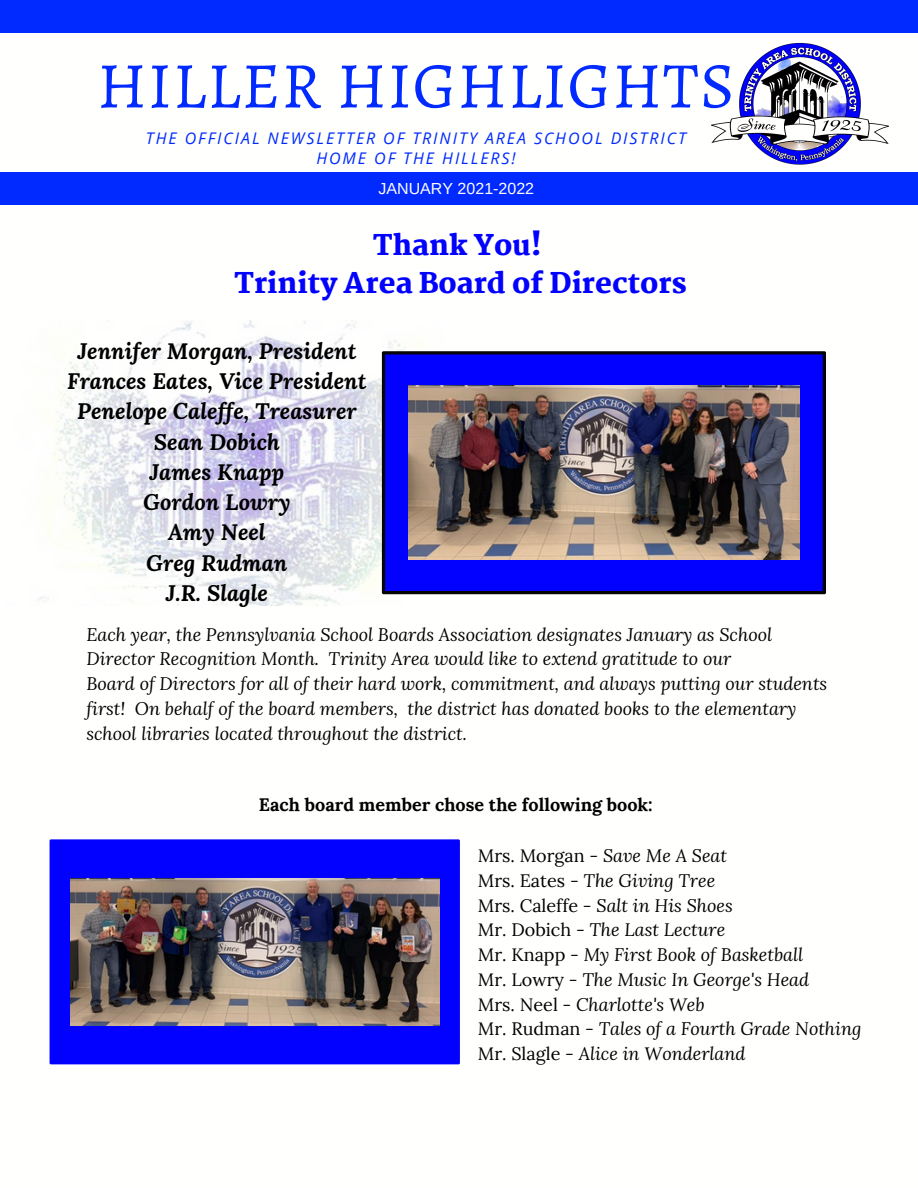
<style>
.page{position:relative;width:918px;height:1188px;background:#fff}
.page>*{position:absolute;margin:0;border:0;box-sizing:border-box;transform-origin:0 0}
.t1{font:65.4px "Alegreya SC";letter-spacing:.02em;color:#002aff}
.t2{font:800 28.05px "Martel";color:#0200ff}
.t3{font:italic 700 22.2px "Lora";color:#000}
.t4{font:italic 18px/24.8px "Lora";color:#000}
.t5{font:700 18px "Lora";color:#000}
.t6{font:18px "Lora";color:#000}
.t7{font:italic 16.05px "Open Sans";letter-spacing:.12em;color:#002aff}
.t8{font:16.05px "Arimo";color:#fff}
.s1{font-style:italic}
.s2{font-style:normal}
</style>
<div class="page">
<div style="left:0;top:0;width:918px;height:33px;background:#002aff"></div>
<div style="left:0;top:172px;width:918px;height:33px;background:#002aff"></div>
<img style="left:712px;top:42px;width:177px;height:123px">
<img style="left:38px;top:321px;width:434px;height:284px">
<div style="left:50px;top:839px;width:410px;height:225px;background:#0200ff"></div>
<img style="left:71px;top:878px;width:369px;height:147px">
<svg style="left:382px;top:351px;width:444px;height:243px;background:#0301e3"></svg>
<img style="left:408px;top:385px;width:392px;height:175px">
<p class="t1" style="left:97px;top:41px;width:639px">HILLER HIGHLIGHTS</p>
<p class="t7" style="left:146px;top:126px;width:542px">THE OFFICIAL NEWSLETTER OF TRINITY AREA SCHOOL DISTRICT</p>
<p class="t7" style="left:316px;top:147px;width:201px">HOME OF THE HILLERS!</p>
<p class="t8" style="left:378px;top:179px;width:157px">JANUARY 2021-2022</p>
<p class="t2" style="left:373px;top:229px;width:171px">Thank You!</p>
<p class="t2" style="left:234px;top:267px;width:454px">Trinity Area Board of Directors</p>
<p class="t3" style="left:77px;top:336px;width:281px">Jennifer Morgan, President</p>
<p class="t3" style="left:67px;top:366px;width:301px">Frances Eates, Vice President</p>
<p class="t3" style="left:77px;top:396px;width:281px">Penelope Caleffe, Treasurer</p>
<p class="t3" style="left:154px;top:427px;width:127px">Sean Dobich</p>
<p class="t3" style="left:149px;top:457px;width:137px">James Knapp</p>
<p class="t3" style="left:143px;top:487px;width:149px">Gordon Lowry</p>
<p class="t3" style="left:168px;top:517px;width:99px">Amy Neel</p>
<p class="t3" style="left:146px;top:548px;width:143px">Greg Rudman</p>
<p class="t3" style="left:166px;top:578px;width:104px">J.R. Slagle</p>
<p class="t4" style="left:86px;top:621px;width:687px">Each year, the Pennsylvania School Boards Association designates January as School<br>Director Recognition Month. Trinity Area would like to extend gratitude to our</p>
<p class="t4" style="left:86px;top:671px;width:742px">Board of Directors for all of their hard work, commitment, and always putting our students first! On behalf of the board members, the district has donated books to the elementary school libraries located throughout the district.</p>
<p class="t5" style="left:259px;top:793px;width:395px">Each board member chose the following book:</p>
<p class="t6" style="left:478px;top:844px;width:251px">Mrs. Morgan - <span class="s1">Save Me A Seat</span></p>
<p class="t4" style="left:478px;top:868px;width:239px"><span class="s2">Mrs. Eates -</span> The Giving Tree</p>
<p class="t4" style="left:478px;top:892px;width:256px"><span class="s2">Mrs. Caleffe -</span> Salt in His Shoes</p>
<p class="t4" style="left:478px;top:917px;width:249px"><span class="s2">Mr. Dobich -</span> The Last Lecture</p>
<p class="t4" style="left:478px;top:942px;width:327px"><span class="s2">Mr. Knapp -</span> My First Book of Basketball</p>
<p class="t4" style="left:478px;top:967px;width:333px"><span class="s2">Mr. Lowry -</span> The Music In George's Head</p>
<p class="t4" style="left:478px;top:991px;width:228px"><span class="s2">Mrs. Neel -</span> Charlotte's Web</p>
<p class="t4" style="left:478px;top:1016px;width:385px"><span class="s2">Mr. Rudman -</span> Tales of a Fourth Grade Nothing</p>
<p class="t4" style="left:478px;top:1041px;width:269px"><span class="s2">Mr. Slagle -</span> Alice in Wonderland</p>
</div>
